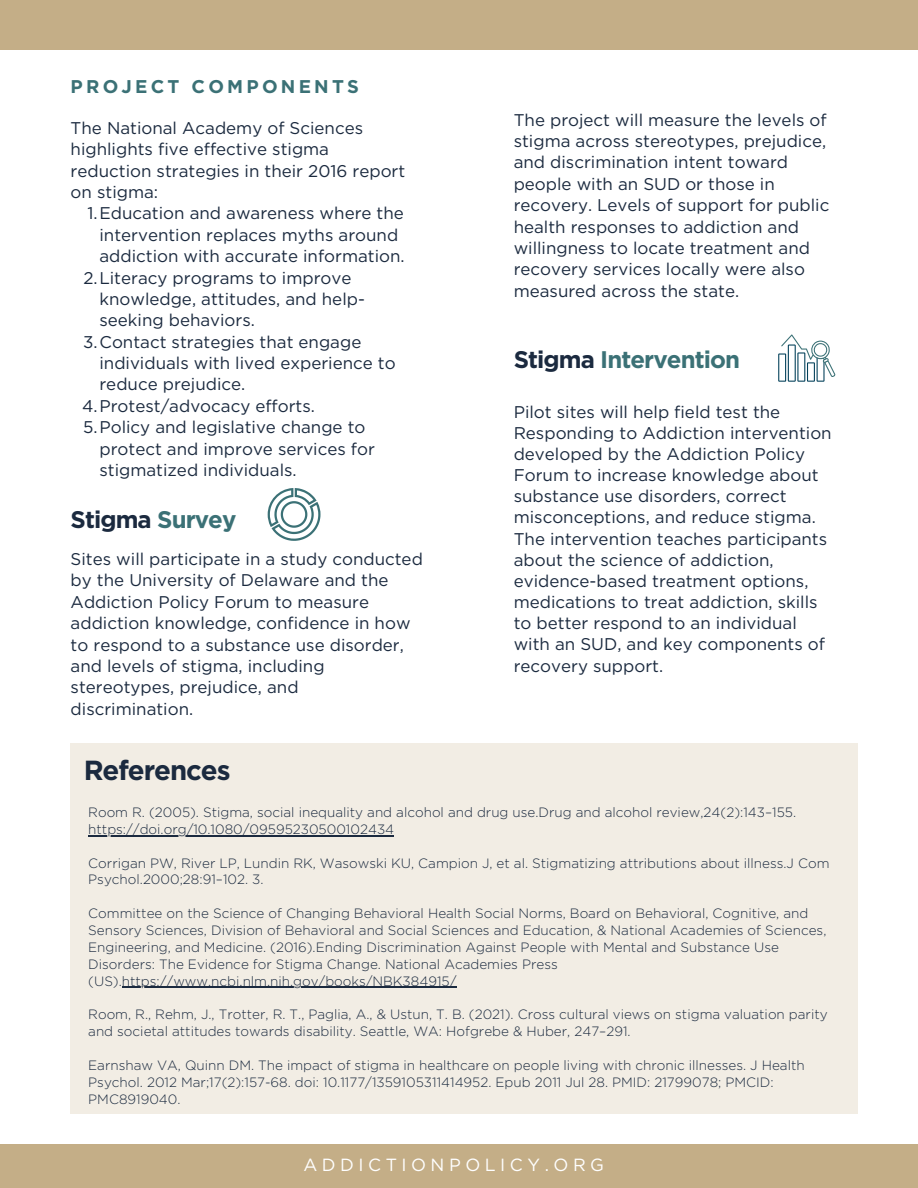
<style>
.page{position:relative;width:918px;height:1188px;background:#fff}
.page>*{position:absolute;margin:0;border:0;box-sizing:border-box;transform-origin:0 0}
.t1{font:700 27.6px "Gotham";letter-spacing:-.04em;color:#1b2a3f}
.t2{font:700 24px "Gotham";letter-spacing:-.04em;color:#3b7176}
.t3{font:700 24px "Gotham";letter-spacing:-.04em;color:#1b2a3f}
.t4{font:700 18.45px "Gotham";letter-spacing:.175em;color:#3b7176}
.t5{font:17.55px "Gotham";letter-spacing:.255em;color:#fff}
.t6{font:16.95px/21.3px "Gotham";color:#1b2a3f}
.t7{font:300 13.5px/16.8px "Gotham";color:#1b2a3f}
.s1{color:#3b7176}
.s2{color:#1b2a3f}
</style>
<div class="page">
<div style="left:0;top:1144px;width:918px;height:44px;background:#c4ae87"></div>
<div style="left:0;top:0;width:918px;height:50px;background:#c4ae87"></div>
<svg style="left:778px;top:334px;width:58px;height:48px"></svg>
<svg style="left:268px;top:488px;width:53px;height:53px"></svg>
<div style="left:71px;top:743px;width:787px;height:371px;background:#f2ede4"></div>
<hr style="left:88px;top:835px;width:306px;height:1px;background:#1b2a3f">
<hr style="left:122px;top:987px;width:334px;height:1px;background:#1b2a3f">
<p class="t4" style="left:71px;top:75px;width:290px">PROJECT COMPONENTS</p>
<p class="t6" style="left:71px;top:117px;width:336px">The National Academy of Sciences highlights five effective stigma reduction strategies in their 2016 report on stigma:</p>
<p class="t6" style="left:99px;top:203px;width:307px;text-indent:-12px">1.Education and awareness where the intervention replaces myths around addiction with accurate information.</p>
<p class="t6" style="left:99px;top:267px;width:267px;text-indent:-16px">2.Literacy programs to improve knowledge, attitudes, and help&shy;seeking behaviors.</p>
<p class="t6" style="left:99px;top:331px;width:298px;text-indent:-16px">3.Contact strategies that engage individuals with lived experience to reduce prejudice.</p>
<p class="t6" style="left:82px;top:395px;width:234px">4.Protest/advocacy efforts.</p>
<p class="t6" style="left:99px;top:416px;width:277px;text-indent:-16px">5.Policy and legislative change to protect and improve services for stigmatized individuals.</p>
<p class="t3" style="left:71px;top:505px;width:167px">Stigma <span class="s1">Survey</span></p>
<p class="t6" style="left:71px;top:548px;width:354px">Sites will participate in a study conducted by the University of Delaware and the Addiction Policy Forum to measure addiction knowledge, confidence in how to respond to a substance use disorder, and levels of stigma, including stereotypes, prejudice, and discrimination.</p>
<p class="t6" style="left:514px;top:109px;width:317px">The project will measure the levels of stigma across stereotypes, prejudice, and discrimination intent toward people with an SUD or those in recovery. Levels of support for public health responses to addiction and willingness to locate treatment and recovery services locally were also measured across the state.</p>
<p class="t2" style="left:514px;top:345px;width:228px"><span class="s2">Stigma</span> Intervention</p>
<p class="t6" style="left:514px;top:401px;width:320px">Pilot sites will help field test the Responding to Addiction intervention developed by the Addiction Policy Forum to increase knowledge about substance use disorders, correct misconceptions, and reduce stigma.<br>The intervention teaches participants about the science of addiction, evidence-based treatment options, medications to treat addiction, skills to better respond to an individual with an SUD, and key components of recovery support.</p>
<p class="t1" style="left:84px;top:754px;width:148px">References</p>
<p class="t7" style="left:88px;top:804px;width:709px">Room R. (2005). Stigma, social inequality and alcohol and drug use.Drug and alcohol review,24(2):143–155. https://doi.org/10.1080/09595230500102434</p>
<p class="t7" style="left:88px;top:854px;width:743px">Corrigan PW, River LP, Lundin RK, Wasowski KU, Campion J, et al. Stigmatizing attributions about illness.J Com<br>Psychol.2000;28:91–102. 3.</p>
<p class="t7" style="left:88px;top:905px;width:740px">Committee on the Science of Changing Behavioral Health Social Norms, Board on Behavioral, Cognitive, and Sensory Sciences, Division of Behavioral and Social Sciences and Education, &amp; National Academies of Sciences, Engineering, and Medicine. (2016).Ending Discrimination Against People with Mental and Substance Use Disorders: The Evidence for Stigma Change. National Academies Press (US).https://www.ncbi.nlm.nih.gov/books/NBK384915/</p>
<p class="t7" style="left:88px;top:1006px;width:741px">Room, R., Rehm, J., Trotter, R. T., Paglia, A., &amp; Ustun, T. B. (2021). Cross cultural views on stigma valuation parity and societal attitudes towards disability. Seattle, WA: Hofgrebe &amp; Huber, 247–291.</p>
<p class="t7" style="left:88px;top:1057px;width:718px">Earnshaw VA, Quinn DM. The impact of stigma in healthcare on people living with chronic illnesses. J Health<br>Psychol. 2012 Mar;17(2):157-68. doi: 10.1177/1359105311414952. Epub 2011 Jul 28. PMID: 21799078; PMCID:<br>PMC8919040.</p>
<p class="t5" style="left:303px;top:1154px;width:302px">ADDICTIONPOLICY.ORG</p>
</div>
